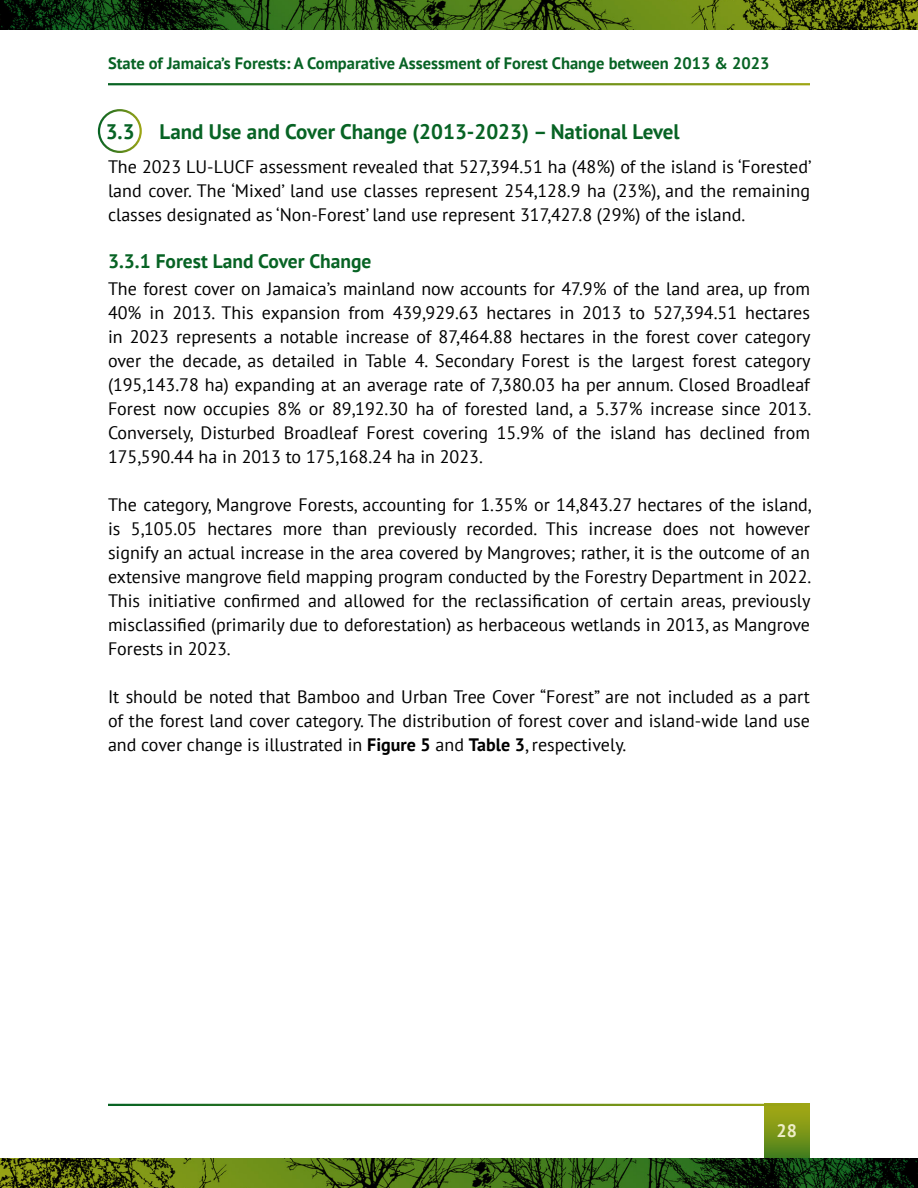
<style>
.page{position:relative;width:918px;height:1188px;background:#fff}
.page>*{position:absolute;margin:0;border:0;box-sizing:border-box;transform-origin:0 0}
._1_1{font:700 21px "PT Sans";color:#076324}
._1_1_1{font:700 19.5px "PT Sans";color:#076324}
.Body_Text{font:18px/24px "PT Sans";color:#000;text-align:justify}
.t1{font:700 18px "PT Sans";color:#efedc6}
.t2{font:700 16.5px "PT Sans";color:#076324}
.s1{font-weight:700}
</style>
<div class="page">
<svg style="left:764px;top:1106px;width:46px;height:53px;background:#759218"></svg>
<img style="left:0;top:0;width:918px;height:29px">
<img style="left:0;top:1159px;width:918px;height:29px">
<div style="left:98px;top:109px;width:44px;height:44px;border:2px solid #fff;border-radius:50%"></div>
<p class="t2" style="left:108px;top:52px;width:663px">State of Jamaica’s Forests: A Comparative Assessment of Forest Change between 2013 &amp; 2023</p>
<p class="_1_1" style="left:106px;top:117px;width:576px">3.3 Land Use and Cover Change (2013-2023) – National Level</p>
<p class="Body_Text" style="left:108px;top:155px;width:705px">The 2023 LU-LUCF assessment revealed that 527,394.51 ha (48%) of the island is ‘Forested’ land cover. The ‘Mixed’ land use classes represent 254,128.9 ha (23%), and the remaining classes designated as ‘Non-Forest’ land use represent 317,427.8 (29%) of the island.</p>
<p class="_1_1_1" style="left:108px;top:249px;width:265px">3.3.1 Forest Land Cover Change</p>
<p class="Body_Text" style="left:108px;top:277px;width:705px">The forest cover on Jamaica’s mainland now accounts for 47.9% of the land area, up from 40% in 2013. This expansion from 439,929.63 hectares in 2013 to 527,394.51 hectares in 2023 represents a notable increase of 87,464.88 hectares in the forest cover category over the decade, as detailed in Table 4. Secondary Forest is the largest forest category (195,143.78 ha) expanding at an average rate of 7,380.03 ha per annum. Closed Broadleaf Forest now occupies 8% or 89,192.30 ha of forested land, a 5.37% increase since 2013.<br>Conversely, Disturbed Broadleaf Forest covering 15.9% of the island has declined from 175,590.44 ha in 2013 to 175,168.24 ha in 2023.</p>
<p class="Body_Text" style="left:108px;top:493px;width:705px">The category, Mangrove Forests, accounting for 1.35% or 14,843.27 hectares of the island, is 5,105.05 hectares more than previously recorded. This increase does not however signify an actual increase in the area covered by Mangroves; rather, it is the outcome of an extensive mangrove field mapping program conducted by the Forestry Department in 2022.<br>This initiative confirmed and allowed for the reclassification of certain areas, previously misclassified (primarily due to deforestation) as herbaceous wetlands in 2013, as Mangrove Forests in 2023.</p>
<p class="Body_Text" style="left:108px;top:685px;width:703px">It should be noted that Bamboo and Urban Tree Cover “Forest” are not included as a part of the forest land cover category. The distribution of forest cover and island-wide land use and cover change is illustrated in <span class="s1">Figure 5</span> and <span class="s1">Table 3</span>, respectively.</p>
<p class="t1" style="left:777px;top:1119px;width:22px">28</p>
</div>
